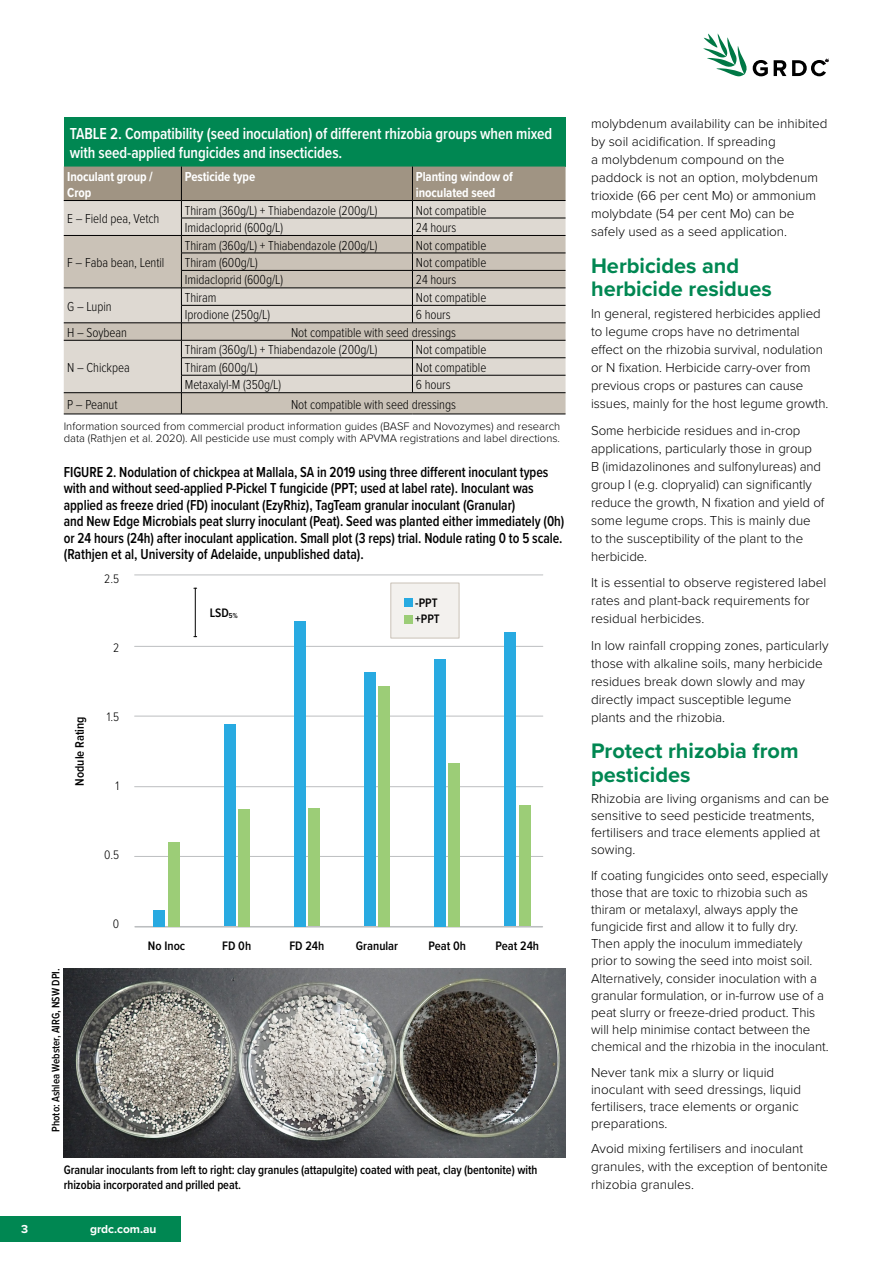
<style>
.page{position:relative;width:893px;height:1263px;background:#fff}
.page>*{position:absolute;margin:0;border:0;box-sizing:border-box;transform-origin:0 0}
.t1{font:700 21.75px/23.2px "Proxima Nova";color:#008752}
.t2{font:600 16.5px/19.5px "Proxima Nova Cond";letter-spacing:-.005em;color:#fff;scale:.95 1}
.t3{font:600 15px/16.5px "Proxima Nova Cond";letter-spacing:-.005em;color:#000;scale:.92 1}
.t4{font:300 13.5px/17.1px "Proxima Nova";letter-spacing:-.005em;color:#000}
.t5{font:300 13.5px "Proxima Nova Cond";letter-spacing:-.005em;color:#000;scale:.96 1}
.t6{font:700 13.5px/16.5px "Proxima Nova Cond";letter-spacing:-.005em;color:#fff;scale:.96 1}
.t7{font:600 12.75px/15px "Proxima Nova Cond";letter-spacing:-.005em;color:#000;scale:.96 1}
.t8{font:600 12.75px/16.5px "Proxima Nova Cond";letter-spacing:-.005em;color:#000}
.t9{font:300 12.75px "Proxima Nova Cond";color:#000}
.t10{font:700 12px "Proxima Nova";letter-spacing:-.005em;color:#fff}
.t11{font:300 11.25px/12.8px "Proxima Nova";color:#000}
.t12{font:600 11.25px "Proxima Nova Cond";letter-spacing:-.005em;color:#000}
</style>
<div class="page">
<div style="left:0;top:1216px;width:181px;height:26px;background:#008752"></div>
<svg style="left:703px;top:33px;width:44px;height:44px"></svg>
<svg style="left:753px;top:60px;width:15px;height:16px"></svg>
<svg style="left:774px;top:60px;width:12px;height:16px"></svg>
<svg style="left:792px;top:60px;width:36px;height:16px"></svg>
<hr style="left:135px;top:926px;width:407px;height:1px;background:#bcbec0">
<hr style="left:135px;top:856px;width:408px;height:1px;background:#bcbec0">
<hr style="left:135px;top:786px;width:408px;height:1px;background:#bcbec0">
<hr style="left:135px;top:716px;width:408px;height:1px;background:#bcbec0">
<hr style="left:135px;top:646px;width:408px;height:1px;background:#bcbec0">
<hr style="left:135px;top:575px;width:408px;height:1px;background:#bcbec0">
<div style="left:154px;top:910px;width:11px;height:16px;background:#28aae1"></div>
<div style="left:168px;top:842px;width:12px;height:84px;background:#9ccd77"></div>
<div style="left:224px;top:724px;width:11px;height:202px;background:#28aae1"></div>
<div style="left:238px;top:809px;width:12px;height:117px;background:#9ccd77"></div>
<div style="left:294px;top:621px;width:11px;height:305px;background:#28aae1"></div>
<div style="left:308px;top:808px;width:12px;height:118px;background:#9ccd77"></div>
<div style="left:364px;top:672px;width:12px;height:254px;background:#28aae1"></div>
<div style="left:379px;top:686px;width:11px;height:240px;background:#9ccd77"></div>
<div style="left:434px;top:659px;width:12px;height:267px;background:#28aae1"></div>
<div style="left:449px;top:763px;width:11px;height:163px;background:#9ccd77"></div>
<div style="left:504px;top:632px;width:12px;height:294px;background:#28aae1"></div>
<div style="left:519px;top:805px;width:11px;height:121px;background:#9ccd77"></div>
<hr style="left:195px;top:588px;width:1px;height:49px;background:#000">
<div style="left:390px;top:583px;width:69px;height:55px;background:#f3f1ee;border:1px solid #cac2b7"></div>
<div style="left:404px;top:598px;width:8px;height:9px;background:#28aae1"></div>
<div style="left:404px;top:615px;width:8px;height:8px;background:#9ccd77"></div>
<div style="left:64px;top:117px;width:502px;height:50px;background:#008752"></div>
<svg style="left:64px;top:167px;width:502px;height:247px;background:#c4bdb3"></svg>
<hr style="left:412px;top:392px;width:154px;height:1px;background:#000">
<hr style="left:64px;top:414px;width:117px;height:1px;background:#000">
<hr style="left:181px;top:414px;width:231px;height:1px;background:#000">
<hr style="left:412px;top:414px;width:154px;height:1px;background:#000">
<img style="left:64px;top:968px;width:502px;height:189px">
<p class="t2" style="left:70px;top:123px;width:509px">TABLE 2. Compatibility (seed inoculation) of different rhizobia groups when mixed with seed-applied fungicides and insecticides.</p>
<p class="t6" style="left:67px;top:168px;width:91px">Inoculant group /<br>Crop</p>
<p class="t6" style="left:185px;top:168px;width:75px">Pesticide type</p>
<p class="t6" style="left:416px;top:168px;width:103px">Planting window of inoculated seed</p>
<p class="t5" style="left:67px;top:211px;width:98px">E – Field pea, Vetch</p>
<p class="t5" style="left:185px;top:202px;width:202px">Thiram (360g/L) + Thiabendazole (200g/L)</p>
<p class="t5" style="left:416px;top:202px;width:75px">Not compatible</p>
<p class="t5" style="left:185px;top:219px;width:104px">Imidacloprid (600g/L)</p>
<p class="t5" style="left:416px;top:219px;width:44px">24 hours</p>
<p class="t5" style="left:67px;top:254px;width:103px">F – Faba bean, Lentil</p>
<p class="t5" style="left:67px;top:298px;width:48px">G – Lupin</p>
<p class="t5" style="left:185px;top:237px;width:202px">Thiram (360g/L) + Thiabendazole (200g/L)</p>
<p class="t5" style="left:416px;top:237px;width:75px">Not compatible</p>
<p class="t5" style="left:185px;top:254px;width:77px">Thiram (600g/L)</p>
<p class="t5" style="left:416px;top:254px;width:75px">Not compatible</p>
<p class="t5" style="left:185px;top:272px;width:104px">Imidacloprid (600g/L)</p>
<p class="t5" style="left:416px;top:272px;width:44px">24 hours</p>
<p class="t5" style="left:185px;top:289px;width:34px">Thiram</p>
<p class="t5" style="left:416px;top:289px;width:75px">Not compatible</p>
<p class="t5" style="left:185px;top:307px;width:90px">Iprodione (250g/L)</p>
<p class="t5" style="left:416px;top:307px;width:38px">6 hours</p>
<p class="t5" style="left:67px;top:324px;width:64px">H – Soybean</p>
<p class="t5" style="left:291px;top:324px;width:173px">Not compatible with seed dressings</p>
<p class="t5" style="left:67px;top:359px;width:67px">N – Chickpea</p>
<p class="t5" style="left:185px;top:342px;width:202px">Thiram (360g/L) + Thiabendazole (200g/L)</p>
<p class="t5" style="left:416px;top:342px;width:75px">Not compatible</p>
<p class="t5" style="left:185px;top:359px;width:77px">Thiram (600g/L)</p>
<p class="t5" style="left:416px;top:359px;width:75px">Not compatible</p>
<p class="t5" style="left:185px;top:377px;width:102px">Metaxalyl-M (350g/L)</p>
<p class="t5" style="left:416px;top:377px;width:38px">6 hours</p>
<p class="t5" style="left:67px;top:396px;width:54px">P – Peanut</p>
<p class="t5" style="left:291px;top:396px;width:173px">Not compatible with seed dressings</p>
<p class="t11" style="left:64px;top:419px;width:498px">Information sourced from commercial product information guides (BASF and Novozymes) and research data (Rathjen et al. 2020). All pesticide use must comply with APVMA registrations and label directions.</p>
<p class="t3" style="left:64px;top:463px;width:546px">FIGURE 2. Nodulation of chickpea at Mallala, SA in 2019 using three different inoculant types with and without seed-applied P-Pickel T fungicide (PPT; used at label rate). Inoculant was applied as freeze dried (FD) inoculant (EzyRhiz), TagTeam granular inoculant (Granular)<br>and New Edge Microbials peat slurry inoculant (Peat). Seed was planted either immediately (0h) or 24 hours (24h) after inoculant application. Small plot (3 reps) trial. Nodule rating 0 to 5 scale. (Rathjen et al, University of Adelaide, unpublished data).</p>
<p class="t9" style="left:104px;top:571px;width:16px">2.5</p>
<p class="t9" style="left:113px;top:640px;width:8px">2</p>
<p class="t8" style="left:71px;top:786px;width:71px;rotate:-90deg">Nodule Rating</p>
<p class="t9" style="left:107px;top:709px;width:14px">1.5</p>
<p class="t9" style="left:116px;top:778px;width:5px">1</p>
<p class="t12" style="left:48px;top:1132px;width:165px;rotate:-90deg">Photo: Ashlea Webster, AIRG, NSW DPI.</p>
<p class="t9" style="left:104px;top:847px;width:16px">0.5</p>
<p class="t9" style="left:113px;top:916px;width:8px">0</p>
<p class="t8" style="left:210px;top:604px;width:29px">LSD<sub>5%</sub></p>
<p class="t8" style="left:415px;top:594px;width:26px">-PPT +PPT</p>
<p class="t8" style="left:148px;top:937px;width:39px">No Inoc</p>
<p class="t8" style="left:222px;top:937px;width:30px">FD 0h</p>
<p class="t8" style="left:289px;top:937px;width:36px">FD 24h</p>
<p class="t8" style="left:356px;top:937px;width:44px">Granular</p>
<p class="t8" style="left:428px;top:937px;width:39px">Peat 0h</p>
<p class="t8" style="left:496px;top:937px;width:45px">Peat 24h</p>
<p class="t7" style="left:64px;top:1161px;width:495px">Granular inoculants from left to right: clay granules (attapulgite) coated with peat, clay (bentonite) with rhizobia incorporated and prilled peat.</p>
<p class="t10" style="left:21px;top:1220px;width:9px">3</p>
<p class="t10" style="left:90px;top:1220px;width:68px">grdc.com.au</p>
<p class="t4" style="left:591px;top:113px;width:238px;line-height:18.1px">molybdenum availability can be inhibited by soil acidification. If spreading<br>a molybdenum compound on the paddock is not an option, molybdenum trioxide (66 per cent Mo) or ammonium molybdate (54 per cent Mo) can be safely used as a seed application.</p>
<h1 class="t1" style="left:591px;top:253px;width:182px">Herbicides and herbicide residues</h1>
<p class="t4" style="left:591px;top:304px;width:239px;line-height:18px">In general, registered herbicides applied to legume crops have no detrimental effect on the rhizobia survival, nodulation or N fixation. Herbicide carry-over from previous crops or pastures can cause issues, mainly for the host legume growth.</p>
<p class="t4" style="left:591px;top:420px;width:235px;line-height:18px">Some herbicide residues and in-crop applications, particularly those in group<br>B (imidazolinones and sulfonylureas) and group I (e.g. clopryalid) can significantly reduce the growth, N fixation and yield of some legume crops. This is mainly due to the susceptibility of the plant to the herbicide.</p>
<p class="t4" style="left:591px;top:573px;width:237px;line-height:18px">It is essential to observe registered label rates and plant-back requirements for residual herbicides.</p>
<p class="t4" style="left:591px;top:635px;width:239px;line-height:18.1px">In low rainfall cropping zones, particularly those with alkaline soils, many herbicide residues break down slowly and may directly impact susceptible legume plants and the rhizobia.</p>
<h1 class="t1" style="left:591px;top:739px;width:209px">Protect rhizobia from pesticides</h1>
<p class="t4" style="left:591px;top:789px;width:240px">Rhizobia are living organisms and can be sensitive to seed pesticide treatments, fertilisers and trace elements applied at sowing.</p>
<p class="t4" style="left:591px;top:866px;width:239px">If coating fungicides onto seed, especially those that are toxic to rhizobia such as thiram or metalaxyl, always apply the fungicide first and allow it to fully dry.<br>Then apply the inoculum immediately prior to sowing the seed into moist soil.<br>Alternatively, consider inoculation with a granular formulation, or in-furrow use of a peat slurry or freeze-dried product. This will help minimise contact between the chemical and the rhizobia in the inoculant.</p>
<p class="t4" style="left:591px;top:1063px;width:211px">Never tank mix a slurry or liquid inoculant with seed dressings, liquid fertilisers, trace elements or organic preparations.</p>
<p class="t4" style="left:591px;top:1139px;width:238px">Avoid mixing fertilisers and inoculant granules, with the exception of bentonite</p>
<p class="t4" style="left:591px;top:1175px;width:104px">rhizobia granules.</p>
</div>
